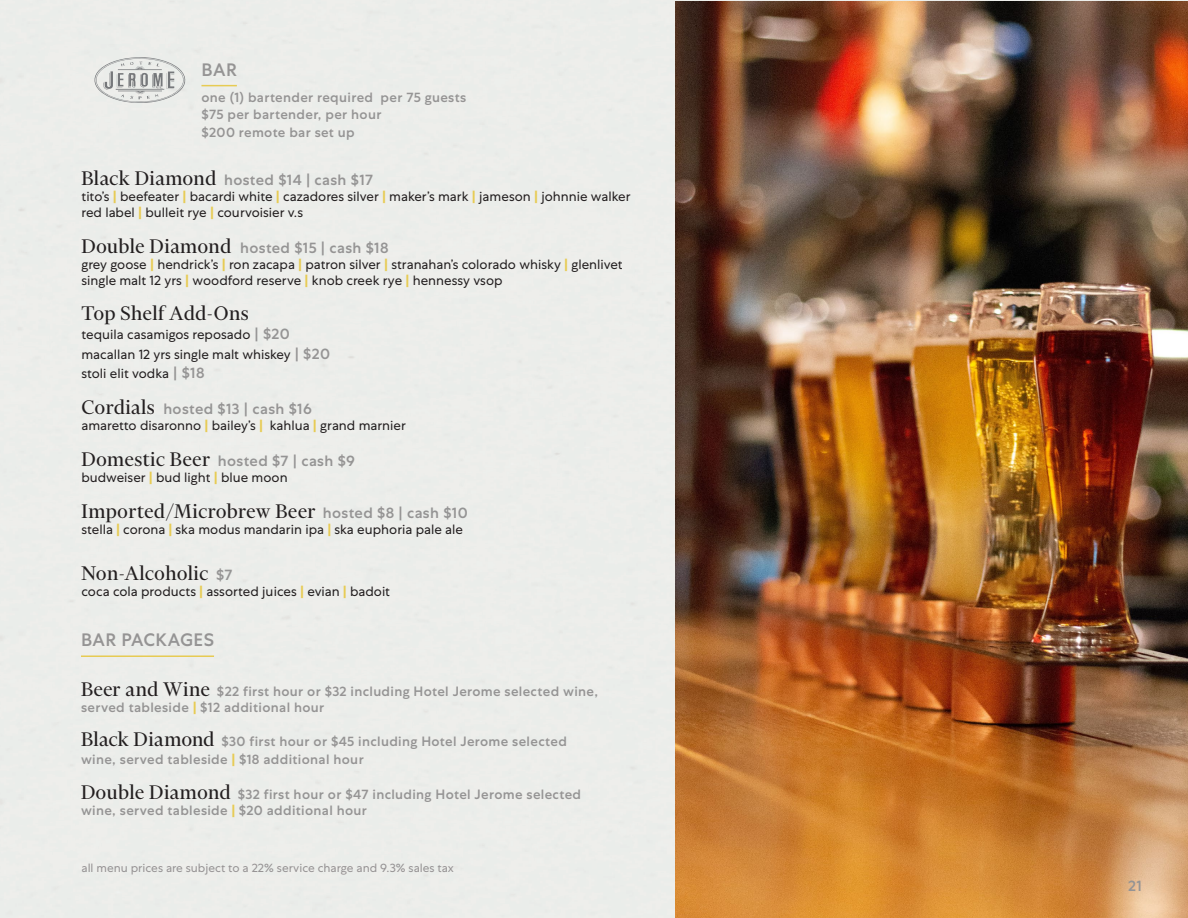
<style>
.page{position:relative;width:1188px;height:918px;background:#fff}
.page>*{position:absolute;margin:0;border:0;box-sizing:border-box;transform-origin:0 0}
.t1{font:22.5px "Financier Display";letter-spacing:.025em;color:#231f20}
.t2{font:500 18px "Centra No 1";letter-spacing:.025em;color:#959494}
.t3{font:500 15px "Centra No 1";letter-spacing:.025em;color:#959494}
.t4{font:13.5px/16.2px "Centra No 1";color:#231f20}
.t5{font:500 13.5px/16.2px "Centra No 1";letter-spacing:.025em;color:#959494}
.t6{font:12px "Centra No 1";color:#969394}
.s1{font-family:"Financier Display";font-weight:400;font-size:22.5px;color:#231f20}
.s2{font-weight:700;color:#e7cb53}
.s3{font-weight:500;font-size:15px;color:#959494}
.s4{font-family:"Centra No 1";font-weight:500;font-size:15px;color:#959494}
</style>
<div class="page">
<hr style="left:201px;top:85px;width:36px;height:1px;background:#e7cb53">
<hr style="left:81px;top:655px;width:133px;height:2px;background:#e7cb53">
<img style="left:675px;top:1px;width:513px;height:917px">
<svg style="left:93px;top:57px;width:94px;height:46px;background:#d5d6d5"></svg>
<p class="t2" style="left:201px;top:59px;width:37px">BAR</p>
<p class="t5" style="left:201px;top:89px;width:266px">one (1) bartender required per 75 guests</p>
<p class="t5" style="left:201px;top:107px;width:182px">$75 per bartender, per hour</p>
<p class="t5" style="left:201px;top:124px;width:155px">$200 remote bar set up</p>
<p class="t3" style="left:81px;top:171px;width:293px"><span class="s1">Black Diamond</span> hosted $14 | cash $17</p>
<p class="t4" style="left:81px;top:188px;width:551px">tito’s <span class="s2">|</span> beefeater <span class="s2">|</span> bacardi white <span class="s2">|</span> cazadores silver <span class="s2">|</span> maker’s mark <span class="s2">|</span> jameson <span class="s2">|</span> johnnie walker red label <span class="s2">|</span> bulleit rye <span class="s2">|</span> courvoisier v.s</p>
<p class="t3" style="left:81px;top:239px;width:309px"><span class="s1">Double Diamond</span> hosted $15 | cash $18</p>
<p class="t4" style="left:81px;top:256px;width:543px">grey goose <span class="s2">|</span> hendrick’s <span class="s2">|</span> ron zacapa <span class="s2">|</span> patron silver <span class="s2">|</span> stranahan’s colorado whisky <span class="s2">|</span> glenlivet single malt 12 yrs <span class="s2">|</span> woodford reserve <span class="s2">|</span> knob creek rye <span class="s2">|</span> hennessy vsop</p>
<p class="t1" style="left:81px;top:301px;width:169px">Top Shelf Add-Ons</p>
<p class="t4" style="left:81px;top:326px;width:210px">tequila casamigos reposado <span class="s3">| $20</span></p>
<p class="t4" style="left:81px;top:346px;width:250px">macallan 12 yrs single malt whiskey <span class="s3">| $20</span></p>
<p class="t4" style="left:81px;top:365px;width:125px">stoli elit vodka <span class="s3">| $18</span></p>
<p class="t3" style="left:81px;top:400px;width:232px"><span class="s1">Cordials</span> hosted $13 | cash $16</p>
<p class="t4" style="left:81px;top:417px;width:326px">amaretto disaronno <span class="s2">|</span> bailey’s <span class="s2">|</span> kahlua <span class="s2">|</span> grand marnier</p>
<p class="t3" style="left:81px;top:452px;width:275px"><span class="s1">Domestic Beer</span> hosted $7 | cash $9</p>
<p class="t4" style="left:81px;top:469px;width:208px">budweiser <span class="s2">|</span> bud light <span class="s2">|</span> blue moon</p>
<p class="t1" style="left:81px;top:499px;width:388px">Imported/Microbrew Beer <span class="s4">hosted $8 | cash $10</span></p>
<p class="t4" style="left:81px;top:521px;width:383px">stella <span class="s2">|</span> corona <span class="s2">|</span> ska modus mandarin ipa <span class="s2">|</span> ska euphoria pale ale</p>
<p class="t1" style="left:81px;top:561px;width:152px">Non-Alcoholic <span class="s4">$7</span></p>
<p class="t4" style="left:81px;top:583px;width:310px">coca cola products <span class="s2">|</span> assorted juices <span class="s2">|</span> evian <span class="s2">|</span> badoit</p>
<p class="t2" style="left:81px;top:630px;width:135px">BAR PACKAGES</p>
<p class="t5" style="left:81px;top:683px;width:519px"><span class="s1">Beer and Wine</span> $22 first hour or $32 including Hotel Jerome selected wine, served tableside <span class="s2">|</span> $12 additional hour</p>
<p class="t5" style="left:81px;top:733px;width:487px;line-height:18px"><span class="s1">Black Diamond</span> $30 first hour or $45 including Hotel Jerome selected wine, served tableside <span class="s2">|</span> $18 additional hour</p>
<p class="t5" style="left:81px;top:786px;width:502px"><span class="s1">Double Diamond</span> $32 first hour or $47 including Hotel Jerome selected wine, served tableside <span class="s2">|</span> $20 additional hour</p>
<p class="t6" style="left:81px;top:861px;width:374px">all menu prices are subject to a 22% service charge and 9.3% sales tax</p>
<p class="t3" style="left:1128px;top:877px;width:15px">21</p>
</div>
